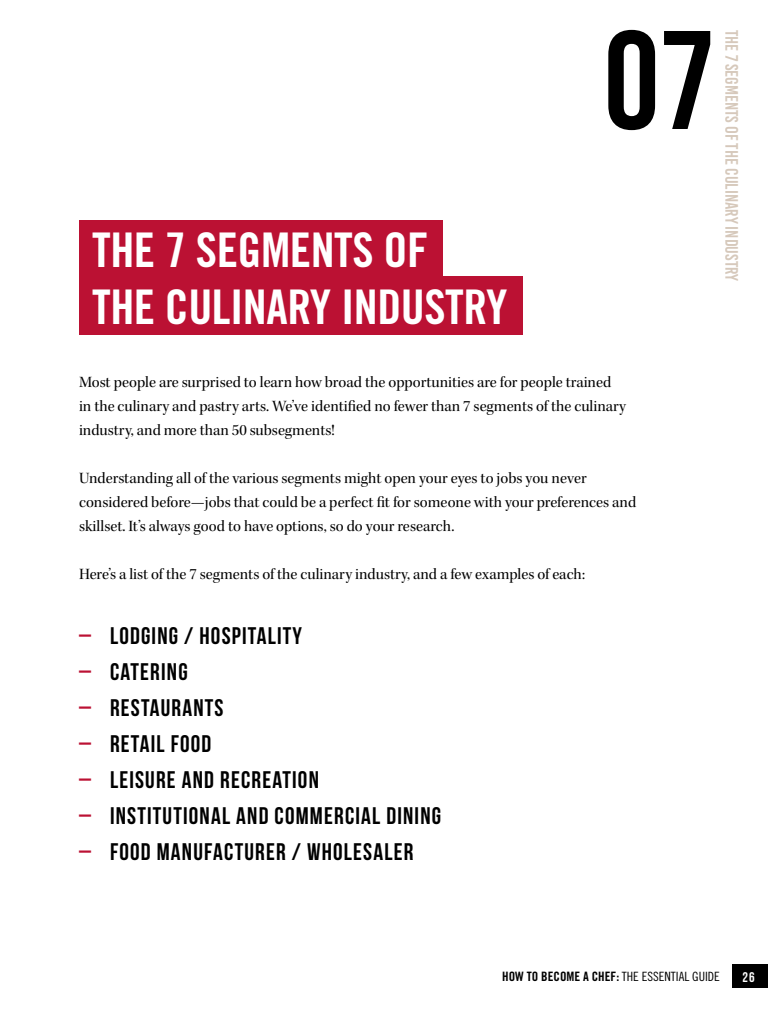
<style>
.page{position:relative;width:768px;height:1024px;background:#fff}
.page>*{position:absolute;margin:0;border:0;box-sizing:border-box;transform-origin:0 0}
.t1{font:140px "Bebas Neue";color:#000}
.t2{font:48px/56.8px "Trade Gothic LT Pro Bd Cn 20";letter-spacing:-.01em;color:#fff}
.t3{font:24px "Bebas Neue";letter-spacing:.05em;color:#000}
.t4{font:18px "Bebas Kai";color:#ad9277}
.t5{font:16px/24px "Kepler Std Subh";color:#000}
.t6{font:14px "Bebas Neue";color:#fff}
.t7{font:13px "Trade Gothic LT Pro Bd Cn 20";color:#000}
.s1{color:#b13}
.s2{font-family:"Trade Gothic LT Std Cn 18";font-size:12.8px}
</style>
<div class="page">
<div style="left:732px;top:965px;width:36px;height:23px;background:#000"></div>
<div style="left:79px;top:220px;width:364px;height:57px;background:#b13"></div>
<div style="left:79px;top:276px;width:444px;height:59px;background:#b13"></div>
<h2 class="t2" style="left:92px;top:221px;width:417px">THE 7 SEGMENTS OF<br>THE CULINARY INDUSTRY</h2>
<h1 class="t1" style="left:604px;top:4px;width:112px">07</h1>
<p class="t4" style="left:741px;top:30px;width:253px;rotate:90deg">The 7 Segments of the Culinary Industry</p>
<p class="t5" style="left:79px;top:371px;width:549px">Most people are surprised to learn how broad the opportunities are for people trained in the culinary and pastry arts. We’ve identified no fewer than 7 segments of the culinary industry, and more than 50 subsegments!</p>
<p class="t5" style="left:79px;top:467px;width:559px">Understanding all of the various segments might open your eyes to jobs you never considered before—jobs that could be a perfect fit for someone with your preferences and skillset. It’s always good to have options, so do your research.</p>
<p class="t5" style="left:79px;top:563px;width:508px">Here’s a list of the 7 segments of the culinary industry, and a few examples of each:</p>
<h3 class="t3" style="left:79px;top:623px;width:225px"><span class="s1">–</span> LODGING / HOSPITALITY</h3>
<h3 class="t3" style="left:79px;top:659px;width:110px"><span class="s1">–</span> CATERING</h3>
<h3 class="t3" style="left:79px;top:695px;width:146px"><span class="s1">–</span> RESTAURANTS</h3>
<h3 class="t3" style="left:79px;top:731px;width:134px"><span class="s1">–</span> RETAIL FOOD</h3>
<h3 class="t3" style="left:79px;top:767px;width:241px"><span class="s1">–</span> LEISURE AND RECREATION</h3>
<h3 class="t3" style="left:79px;top:803px;width:364px"><span class="s1">–</span> INSTITUTIONAL AND COMMERCIAL DINING</h3>
<h3 class="t3" style="left:79px;top:839px;width:336px"><span class="s1">–</span> FOOD MANUFACTURER / WHOLESALER</h3>
<p class="t7" style="left:502px;top:968px;width:219px">HOW TO BECOME A CHEF: <span class="s2">THE ESSENTIAL GUIDE</span></p>
<p class="t6" style="left:742px;top:969px;width:14px">26</p>
</div>
